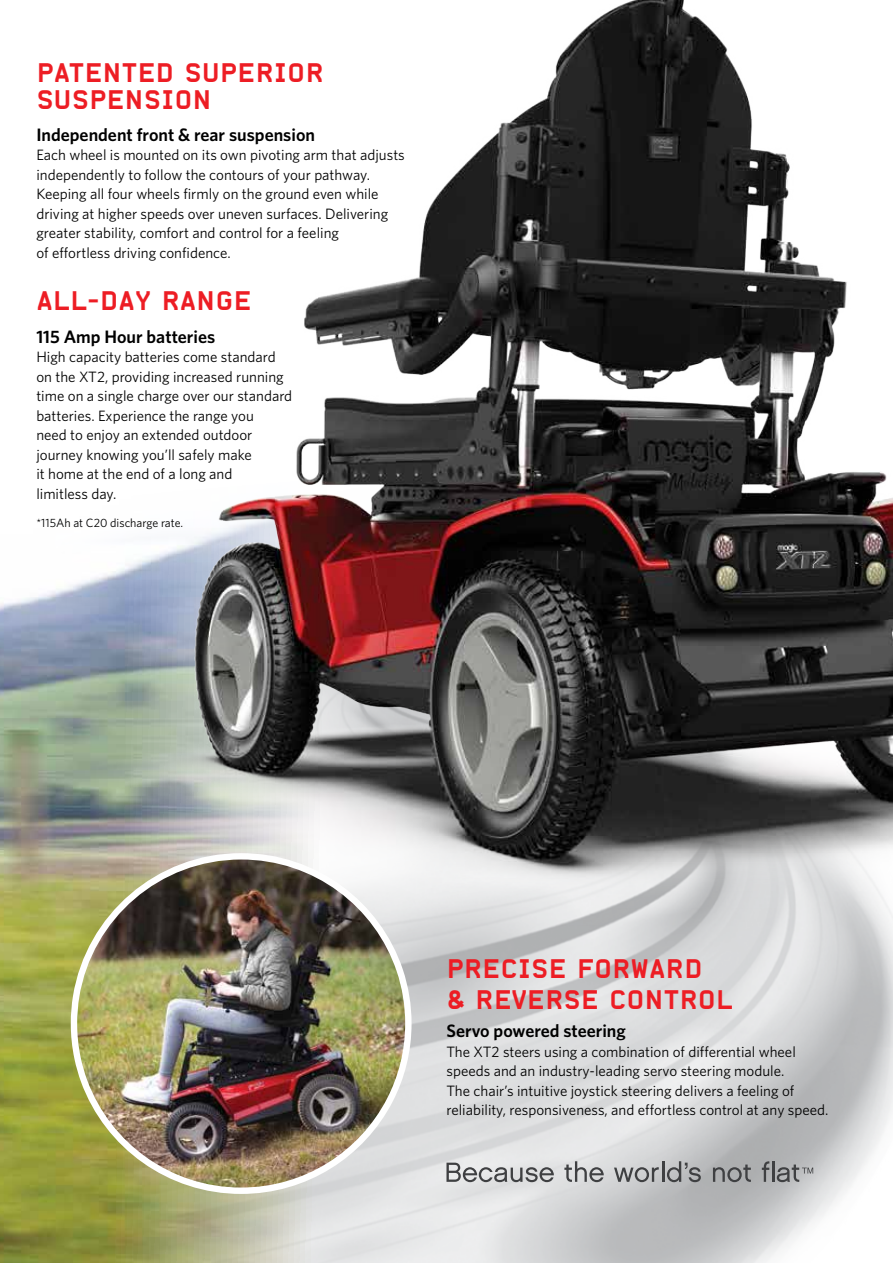
<style>
.page{position:relative;width:893px;height:1263px;background:#fff}
.page>*{position:absolute;margin:0;border:0;box-sizing:border-box;transform-origin:0 0}
.t1{font:25.5px/27px "Alpha Headline";color:#ed1d24}
.t2{font:600 18px "Whitney";color:#000}
.t3{font:15px/19.5px "Whitney";color:#000}
.t4{font:12px "Whitney";color:#000}
</style>
<div class="page">
<img style="left:544px;top:930px;width:349px;height:333px">
<img style="left:0;top:930px;width:544px;height:333px">
<img style="left:67px;top:930px;width:348px;height:267px">
<img style="left:0;top:0;width:893px;height:930px">
<svg style="left:446px;top:1163px;width:108px;height:19px;background:#adaeaf"></svg>
<svg style="left:564px;top:1161px;width:40px;height:21px"></svg>
<svg style="left:614px;top:1167px;width:45px;height:15px"></svg>
<hr style="left:662px;top:1161px;width:2px;height:21px;background:#3f4042">
<svg style="left:667px;top:1161px;width:34px;height:21px"></svg>
<svg style="left:713px;top:1164px;width:38px;height:18px"></svg>
<svg style="left:762px;top:1161px;width:7px;height:21px"></svg>
<hr style="left:772px;top:1161px;width:2px;height:21px;background:#3f4042">
<svg style="left:777px;top:1164px;width:36px;height:18px"></svg>
<h1 class="t1" style="left:36px;top:58px;width:289px">PATENTED SUPERIOR<br>SUSPENSION</h1>
<p class="t2" style="left:36px;top:124px;width:280px">Independent front &amp; rear suspension</p>
<p class="t3" style="left:36px;top:145px;width:370px">Each wheel is mounted on its own pivoting arm that adjusts independently to follow the contours of your pathway.<br>Keeping all four wheels firmly on the ground even while driving at higher speeds over uneven surfaces. Delivering greater stability, comfort and control for a feeling<br>of effortless driving confidence.</p>
<h1 class="t1" style="left:36px;top:287px;width:217px">ALL-DAY RANGE</h1>
<p class="t2" style="left:36px;top:325px;width:180px">115 Amp Hour batteries</p>
<p class="t3" style="left:36px;top:347px;width:257px">High capacity batteries come standard on the XT2, providing increased running time on a single charge over our standard batteries. Experience the range you<br>need to enjoy an extended outdoor journey knowing you’ll safely make<br>it home at the end of a long and<br>limitless day.</p>
<p class="t4" style="left:36px;top:515px;width:148px">*115Ah at C20 discharge rate.</p>
<h1 class="t1" style="left:446px;top:952px;width:288px;line-height:31.5px">PRECISE FORWARD<br>&amp; REVERSE CONTROL</h1>
<p class="t2" style="left:446px;top:1020px;width:181px">Servo powered steering</p>
<p class="t3" style="left:446px;top:1041px;width:383px">The XT2 steers using a combination of differential wheel speeds and an industry-leading servo steering module.<br>The chair’s intuitive joystick steering delivers a feeling of reliability, responsiveness, and effortless control at any speed.</p>
</div>
